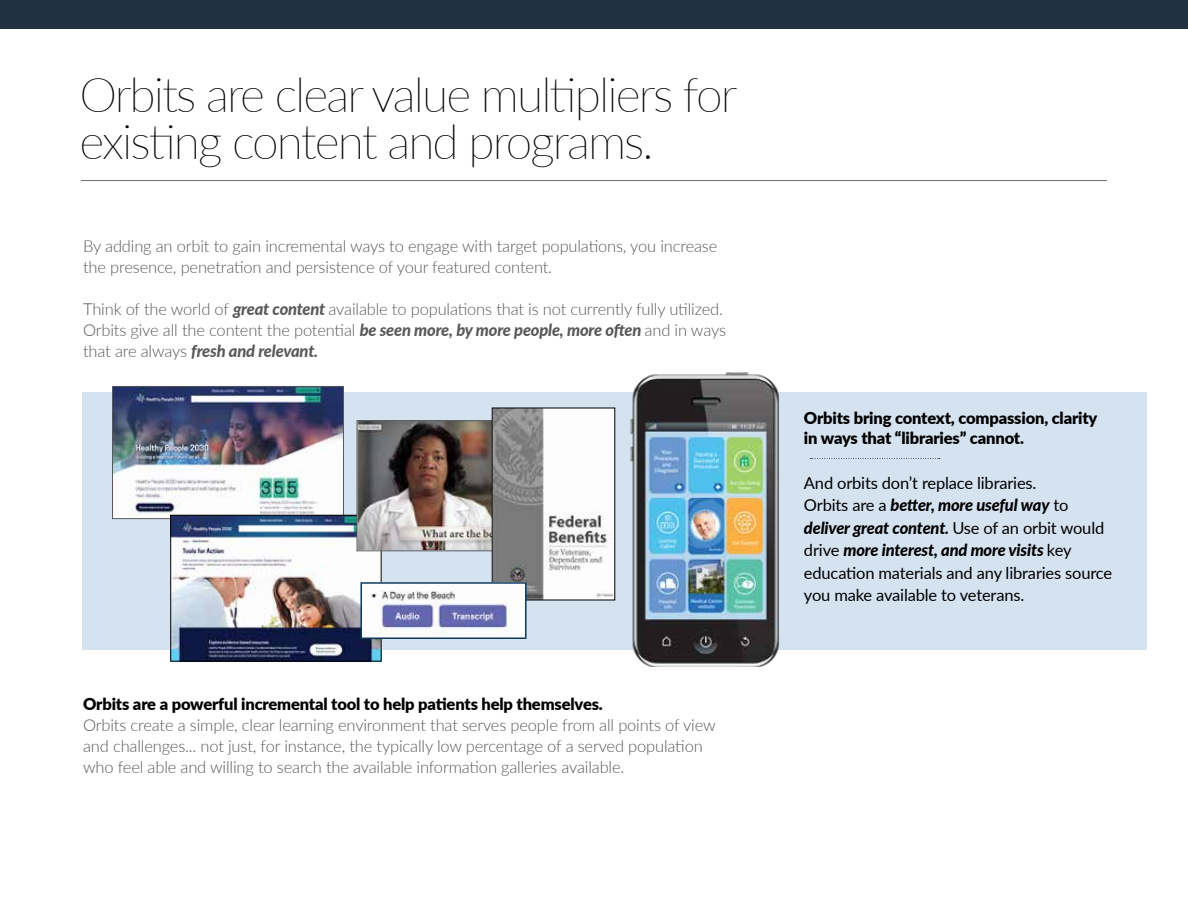
<style>
.page{position:relative;width:1188px;height:918px;background:#fff}
.page>*{position:absolute;margin:0;border:0;box-sizing:border-box;transform-origin:0 0}
.t1{font:100 48px/46.5px "Lato";letter-spacing:-.04em;color:#000}
.t2{font:300 16.5px/21px "Lato";letter-spacing:-.01em;color:#58595b}
.t3{font:16.5px/22.5px "Lato";letter-spacing:-.01em;color:#000}
.t4{font:900 16.5px/19.5px "Lato";letter-spacing:-.01em;color:#000}
.s1{font-weight:800;font-style:italic}
</style>
<div class="page">
<div style="left:82px;top:392px;width:1065px;height:257px;background:#d5e2f0"></div>
<hr style="left:81px;top:180px;width:1026px;height:1px;background:#6d6e71">
<img style="left:626px;top:372px;width:156px;height:294px">
<div style="left:0;top:0;width:1188px;height:28px;background:#213142"></div>
<svg style="left:810px;top:458px;width:130px;height:1px"></svg>
<img style="left:114px;top:388px;width:228px;height:129px">
<div style="left:112px;top:386px;width:232px;height:133px;border:1px solid #58595b"></div>
<img style="left:173px;top:517px;width:206px;height:142px">
<div style="left:171px;top:515px;width:210px;height:146px;border:1px solid #000"></div>
<img style="left:359px;top:422px;width:133px;height:127px">
<div style="left:357px;top:420px;width:231px;height:131px;border:1px solid #58595b"></div>
<img style="left:494px;top:410px;width:119px;height:188px">
<img style="left:363px;top:585px;width:160px;height:51px">
<div style="left:360px;top:582px;width:166px;height:57px;border:2px solid #0d395d"></div>
<h1 class="t1" style="left:80px;top:70px;width:659px">Orbits are clear value multipliers for existing content and programs.</h1>
<p class="t2" style="left:83px;top:235px;width:636px">By adding an orbit to gain incremental ways to engage with target populations, you increase the presence, penetration and persistence of your featured content.</p>
<p class="t2" style="left:83px;top:298px;width:644px">Think of the world of <span class="s1">great content</span> available to populations that is not currently fully utilized.<br>Orbits give all the content the potential <span class="s1">be seen more, by more people, more often</span> and in ways that are always <span class="s1">fresh and relevant.</span></p>
<p class="t4" style="left:83px;top:694px;width:521px">Orbits are a powerful incremental tool to help patients help themselves.</p>
<p class="t2" style="left:83px;top:714px;width:634px">Orbits create a simple, clear learning environment that serves people from all points of view and challenges... not just, for instance, the typically low percentage of a served population who feel able and willing to search the available information galleries available.</p>
<p class="t4" style="left:804px;top:408px;width:295px">Orbits bring context, compassion, clarity in ways that “libraries” cannot.</p>
<p class="t3" style="left:804px;top:471px;width:310px">And orbits don’t replace libraries.<br>Orbits are a <span class="s1">better, more useful way</span> to <span class="s1">deliver great content.</span> Use of an orbit would drive <span class="s1">more interest, and more visits</span> key education materials and any libraries source you make available to veterans.</p>
</div>
